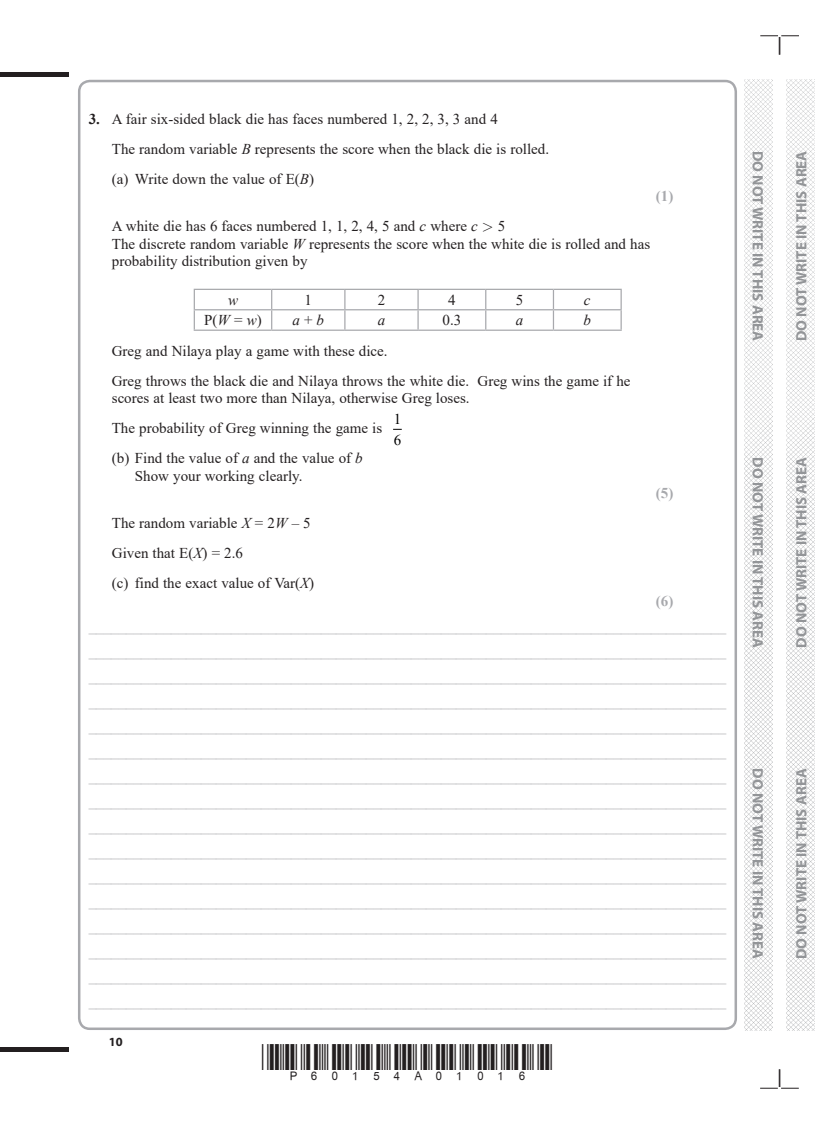
<style>
.page{position:relative;width:815px;height:1124px;background:#fff}
.page>*{position:absolute;margin:0;border:0;box-sizing:border-box;transform-origin:0 0}
.t1{font:15px/25px "Times New Roman";color:#a8a9ad;text-align:justify}
.t2{font:15px/30px "Times New Roman";color:#231f20}
.t3{font:700 15px "Myriad Pro";color:#939598}
.t4{font:700 15px "Times New Roman";color:#a8a9ad}
.t5{font:italic 15px "Times New Roman";color:#231f20}
.t6{font:15px/21.1px "Times New Roman";color:#000}
.t7{font:700 12.5px "Myriad Pro";color:#231f20}
.s1{font-weight:700}
.s2{font-style:italic}
.s3{font-style:normal}
</style>
<div class="page">
<div style="left:0;top:72px;width:69px;height:5px;background:#231f20"></div>
<hr style="left:0;top:1047px;width:69px;height:4px;background:#231f20">
<svg style="left:760px;top:35px;width:39px;height:20px"></svg>
<svg style="left:760px;top:1069px;width:39px;height:19px"></svg>
<img style="left:744px;top:80px;width:28px;height:949px">
<img style="left:787px;top:80px;width:28px;height:949px">
<hr style="left:194px;top:289px;width:78px;height:1px;background:#a8a9ad">
<hr style="left:272px;top:289px;width:73px;height:1px;background:#a8a9ad">
<hr style="left:345px;top:289px;width:73px;height:1px;background:#a8a9ad">
<hr style="left:418px;top:289px;width:68px;height:1px;background:#a8a9ad">
<hr style="left:486px;top:289px;width:67px;height:1px;background:#a8a9ad">
<hr style="left:553px;top:289px;width:69px;height:1px;background:#a8a9ad">
<hr style="left:194px;top:309px;width:78px;height:1px;background:#a8a9ad">
<svg style="left:194px;top:290px;width:1px;height:39px"></svg>
<hr style="left:272px;top:309px;width:73px;height:1px;background:#a8a9ad">
<svg style="left:271px;top:290px;width:1px;height:39px"></svg>
<hr style="left:345px;top:309px;width:73px;height:1px;background:#a8a9ad">
<svg style="left:344px;top:290px;width:2px;height:39px"></svg>
<hr style="left:418px;top:309px;width:68px;height:1px;background:#a8a9ad">
<svg style="left:417px;top:290px;width:2px;height:39px"></svg>
<hr style="left:486px;top:309px;width:67px;height:1px;background:#a8a9ad">
<svg style="left:485px;top:290px;width:1px;height:39px"></svg>
<hr style="left:553px;top:309px;width:69px;height:1px;background:#a8a9ad">
<svg style="left:553px;top:290px;width:1px;height:39px"></svg>
<svg style="left:621px;top:290px;width:1px;height:39px"></svg>
<hr style="left:194px;top:329px;width:78px;height:2px;background:#a8a9ad">
<hr style="left:272px;top:329px;width:73px;height:2px;background:#a8a9ad">
<hr style="left:345px;top:329px;width:73px;height:2px;background:#a8a9ad">
<hr style="left:418px;top:329px;width:68px;height:2px;background:#a8a9ad">
<hr style="left:486px;top:329px;width:67px;height:2px;background:#a8a9ad">
<hr style="left:553px;top:329px;width:69px;height:2px;background:#a8a9ad">
<p class="t2" style="left:112px;top:103px;width:439px;text-indent:-23px"><span class="s1">3.</span> A fair six-sided black die has faces numbered 1, 2, 2, 3, 3 and 4<br>The random variable <span class="s2">B</span> represents the score when the black die is rolled. (a) Write down the value of E(<span class="s2">B</span>)</p>
<p class="t4" style="left:656px;top:185px;width:19px">(1)</p>
<p class="t2" style="left:112px;top:211px;width:367px">A white die has 6 faces numbered 1, 1, 2, 4, 5 and <span class="s2">c</span> where <span class="s2">c</span></p>
<p class="t2" style="left:112px;top:217px;width:540px;line-height:17.5px;text-indent:386px">5<br>The discrete random variable <span class="s2">W</span> represents the score when the white die is rolled and has probability distribution given by</p>
<p class="t5" style="left:228px;top:289px;width:12px">w</p>
<p class="t2" style="left:305px;top:284px;width:9px">1</p>
<p class="t2" style="left:378px;top:284px;width:9px">2</p>
<p class="t2" style="left:448px;top:284px;width:9px">4</p>
<p class="t2" style="left:516px;top:284px;width:9px">5</p>
<p class="t5" style="left:584px;top:289px;width:8px">c</p>
<p class="t2" style="left:204px;top:304px;width:59px">P(<span class="s2">W</span> = <span class="s2">w</span>)</p>
<p class="t5" style="left:292px;top:310px;width:33px">a <span class="s3">+</span> b</p>
<p class="t5" style="left:378px;top:310px;width:9px">a</p>
<p class="t2" style="left:443px;top:304px;width:20px">0.3</p>
<p class="t5" style="left:516px;top:310px;width:9px">a</p>
<p class="t5" style="left:584px;top:310px;width:9px">b</p>
<p class="t2" style="left:112px;top:335px;width:520px">Greg and Nilaya play a game with these dice.<br>Greg throws the black die and Nilaya throws the white die. Greg wins the game if he</p>
<p class="t2" style="left:112px;top:383px;width:359px">scores at least two more than Nilaya, otherwise Greg loses.<br>The probability of Greg winning the game is</p>
<p class="t6" style="left:394px;top:407px;width:9px">1<br>6</p>
<p class="t2" style="left:135px;top:449px;width:229px;line-height:17.5px;text-indent:-23px">(b) Find the value of <span class="s2">a</span> and the value of <span class="s2">b<br></span>Show your working clearly.</p>
<p class="t2" style="left:112px;top:507px;width:204px">The random variable <span class="s2">X</span> = 2<span class="s2">W</span> – 5<br>Given that E(<span class="s2">X</span>) = 2.6<br>(c) find the exact value of Var(<span class="s2">X</span>)</p>
<p class="t4" style="left:656px;top:482px;width:19px">(5)</p>
<p class="t4" style="left:656px;top:590px;width:19px">(6)</p>
<p class="t1" style="left:89px;top:612px;width:639px">_____________________________________________________________________________________ _____________________________________________________________________________________ _____________________________________________________________________________________ _____________________________________________________________________________________ _____________________________________________________________________________________ _____________________________________________________________________________________ _____________________________________________________________________________________ _____________________________________________________________________________________ _____________________________________________________________________________________ _____________________________________________________________________________________ _____________________________________________________________________________________ _____________________________________________________________________________________ _____________________________________________________________________________________ _____________________________________________________________________________________ _____________________________________________________________________________________ _____________________________________________________________________________________</p>
<p class="t7" style="left:109px;top:1033px;width:15px">10</p>
<p class="t3" style="left:767px;top:151px;width:192px;rotate:90deg">DO NOT WRITE IN THIS AREA</p>
<p class="t3" style="left:792px;top:341px;width:192px;rotate:-90deg">DO NOT WRITE IN THIS AREA</p>
<p class="t3" style="left:767px;top:457px;width:192px;rotate:90deg">DO NOT WRITE IN THIS AREA</p>
<p class="t3" style="left:792px;top:647px;width:192px;rotate:-90deg">DO NOT WRITE IN THIS AREA</p>
<p class="t3" style="left:767px;top:768px;width:192px;rotate:90deg">DO NOT WRITE IN THIS AREA</p>
<p class="t3" style="left:792px;top:958px;width:192px;rotate:-90deg">DO NOT WRITE IN THIS AREA</p>
</div>
